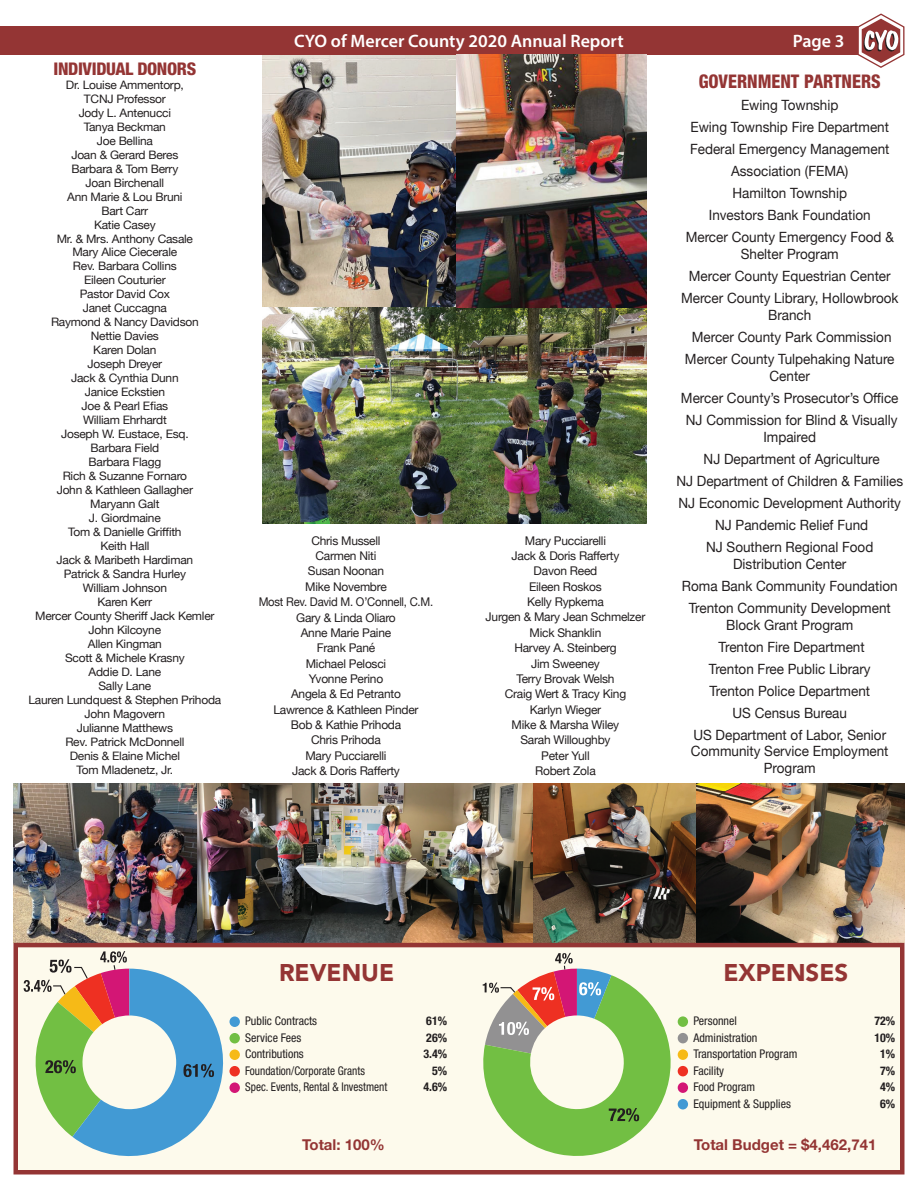
<style>
.page{position:relative;width:918px;height:1188px;background:#fff}
.page>*{position:absolute;margin:0;border:0;box-sizing:border-box;transform-origin:0 0}
.t1{font:900 24px "Avenir";color:#943534}
.t2{font:800 condensed 18.9px "Helvetica Neue";color:#943534;scale:.94 1}
.t3{font:600 18px "Myriad Pro";color:#fff}
.t4{font:800 condensed 17.55px "Helvetica Neue";letter-spacing:-.02em;color:#943534}
.t5{font:700 15px "Helvetica Neue";color:#943534}
.t6{font:14.1px/22px "Helvetica Neue";color:#231f20;text-align:center;scale:.96 1}
.t7{font:12px/15.3px "Helvetica Neue";letter-spacing:-.02em;color:#231f20;text-align:center}
.t8{font:condensed 12px "Helvetica Neue";color:#231f20}
.t9{font:condensed 12px "Helvetica Neue";color:#231f20;scale:.94 1}
.t10{font:700 condensed 12px "Helvetica Neue";color:#231f20}
.t11{font:11.7px/14px "Helvetica Neue";letter-spacing:-.02em;color:#231f20;text-align:center}
</style>
<div class="page">
<img style="left:14px;top:784px;width:890px;height:159px">
<img style="left:263px;top:55px;width:383px;height:469px">
<div style="left:14px;top:943px;width:890px;height:231px;background:#fdfaec;border:4px solid #943534"></div>
<div style="left:0;top:27px;width:862px;height:28px;background:#943534"></div>
<svg style="left:857px;top:13px;width:48px;height:55px"></svg>
<div style="left:230px;top:1016px;width:10px;height:11px;background:#429ad4;border-radius:50%"></div>
<div style="left:230px;top:1033px;width:10px;height:10px;background:#72bf43;border-radius:50%"></div>
<div style="left:230px;top:1049px;width:10px;height:11px;background:#f6ba17;border-radius:50%"></div>
<div style="left:230px;top:1066px;width:10px;height:10px;background:#ee3022;border-radius:50%"></div>
<div style="left:230px;top:1082px;width:10px;height:11px;background:#d31675;border-radius:50%"></div>
<div style="left:678px;top:1016px;width:10px;height:11px;background:#72bf43;border-radius:50%"></div>
<div style="left:678px;top:1033px;width:10px;height:10px;background:#929192;border-radius:50%"></div>
<div style="left:678px;top:1049px;width:10px;height:11px;background:#f6ba17;border-radius:50%"></div>
<div style="left:678px;top:1066px;width:10px;height:10px;background:#ee3022;border-radius:50%"></div>
<div style="left:678px;top:1082px;width:10px;height:11px;background:#d31675;border-radius:50%"></div>
<div style="left:678px;top:1099px;width:10px;height:10px;background:#429ad4;border-radius:50%"></div>
<svg style="left:24px;top:951px;width:211px;height:206px"></svg>
<svg style="left:482px;top:953px;width:189px;height:203px"></svg>
<h3 class="t4" style="left:54px;top:58px;width:144px">INDIVIDUAL DONORS</h3>
<p class="t11" style="left:29px;top:78px;width:194px">Dr. Louise Ammentorp,<br>TCNJ Professor<br>Jody L. Antenucci<br>Tanya Beckman<br>Joe Bellina<br>Joan &amp; Gerard Beres<br>Barbara &amp; Tom Berry<br>Joan Birchenall<br>Ann Marie &amp; Lou Bruni<br>Bart Carr<br>Katie Casey<br>Mr. &amp; Mrs. Anthony Casale<br>Mary Alice Ciecerale<br>Rev. Barbara Collins<br>Eileen Couturier<br>Pastor David Cox<br>Janet Cuccagna<br>Raymond &amp; Nancy Davidson<br>Nettie Davies<br>Karen Dolan<br>Joseph Dreyer<br>Jack &amp; Cynthia Dunn<br>Janice Eckstien<br>Joe &amp; Pearl Efias<br>William Ehrhardt<br>Joseph W. Eustace, Esq.<br>Barbara Field<br>Barbara Flagg<br>Rich &amp; Suzanne Fornaro<br>John &amp; Kathleen Gallagher<br>Maryann Galt<br>J. Giordmaine<br>Tom &amp; Danielle Griffith<br>Keith Hall<br>Jack &amp; Maribeth Hardiman<br>Patrick &amp; Sandra Hurley<br>William Johnson<br>Karen Kerr<br>Mercer County Sheriff Jack Kemler<br>John Kilcoyne<br>Allen Kingman<br>Scott &amp; Michele Krasny<br>Addie D. Lane<br>Sally Lane<br>Lauren Lundquest &amp; Stephen Prihoda<br>John Magovern<br>Julianne Matthews<br>Rev. Patrick McDonnell<br>Denis &amp; Elaine Michel<br>Tom Mladenetz, Jr.</p>
<h3 class="t3" style="left:294px;top:29px;width:331px">CYO of Mercer County 2020 Annual Report</h3>
<h3 class="t3" style="left:793px;top:29px;width:53px">Page 3</h3>
<p class="t7" style="left:259px;top:533px;width:176px">Chris Mussell<br>Carmen Niti<br>Susan Noonan<br>Mike Novembre<br>Most Rev. David M. O’Connell, C.M.<br>Gary &amp; Linda Oliaro<br>Anne Marie Paine<br>Frank Pané<br>Michael Pelosci<br>Yvonne Perino<br>Angela &amp; Ed Petranto<br>Lawrence &amp; Kathleen Pinder<br>Bob &amp; Kathie Prihoda<br>Chris Prihoda<br>Mary Pucciarelli<br>Jack &amp; Doris Rafferty</p>
<p class="t7" style="left:486px;top:533px;width:161px">Mary Pucciarelli<br>Jack &amp; Doris Rafferty<br>Davon Reed<br>Eileen Roskos<br>Kelly Rypkema<br>Jurgen &amp; Mary Jean Schmelzer<br>Mick Shanklin<br>Harvey A. Steinberg<br>Jim Sweeney<br>Terry Brovak Welsh<br>Craig Wert &amp; Tracy King<br>Karlyn Wieger<br>Mike &amp; Marsha Wiley<br>Sarah Willoughby<br>Peter Yull<br>Robert Zola</p>
<h2 class="t2" style="left:699px;top:70px;width:195px">GOVERNMENT PARTNERS</h2>
<p class="t6" style="left:686px;top:95px;width:218px">Ewing Township<br>Ewing Township Fire Department<br>Federal Emergency Management<br>Association (FEMA)<br>Hamilton Township<br>Investors Bank Foundation<br>Mercer County Emergency Food &amp;</p>
<p class="t6" style="left:681px;top:244px;width:228px">Shelter Program<br>Mercer County Equestrian Center<br>Mercer County Library, Hollowbrook</p>
<p class="t6" style="left:685px;top:305px;width:220px">Branch<br>Mercer County Park Commission<br>Mercer County Tulpehaking Nature</p>
<p class="t6" style="left:681px;top:366px;width:228px">Center<br>Mercer County’s Prosecutor’s Office<br>NJ Commission for Blind &amp; Visually</p>
<p class="t6" style="left:676px;top:427px;width:238px">Impaired<br>NJ Department of Agriculture<br>NJ Department of Children &amp; Families<br>NJ Economic Development Authority<br>NJ Pandemic Relief Fund<br>NJ Southern Regional Food</p>
<p class="t6" style="left:682px;top:553px;width:226px">Distribution Center<br>Roma Bank Community Foundation<br>Trenton Community Development</p>
<p class="t6" style="left:693px;top:614px;width:202px">Block Grant Program<br>Trenton Fire Department<br>Trenton Free Public Library<br>Trenton Police Department<br>US Census Bureau<br>US Department of Labor, Senior</p>
<p class="t6" style="left:691px;top:744px;width:207px;line-height:17px">Community Service Employment<br>Program</p>
<h1 class="t1" style="left:279px;top:958px;width:117px">REVENUE</h1>
<h1 class="t1" style="left:723px;top:958px;width:126px">EXPENSES</h1>
<p class="t8" style="left:245px;top:1014px;width:73px">Public Contracts</p>
<p class="t10" style="left:426px;top:1014px;width:22px">61%</p>
<p class="t8" style="left:245px;top:1031px;width:58px">Service Fees</p>
<p class="t10" style="left:426px;top:1030px;width:22px">26%</p>
<p class="t8" style="left:245px;top:1047px;width:60px">Contributions</p>
<p class="t10" style="left:423px;top:1047px;width:25px">3.4%</p>
<p class="t9" style="left:245px;top:1064px;width:129px">Foundation/Corporate Grants</p>
<p class="t10" style="left:432px;top:1063px;width:17px">5%</p>
<p class="t9" style="left:245px;top:1080px;width:153px">Spec. Events, Rental &amp; Investment</p>
<p class="t10" style="left:423px;top:1080px;width:25px">4.6%</p>
<p class="t8" style="left:693px;top:1014px;width:45px">Personnel</p>
<p class="t10" style="left:874px;top:1014px;width:22px">72%</p>
<p class="t8" style="left:693px;top:1030px;width:66px">Administration</p>
<p class="t10" style="left:874px;top:1030px;width:22px">10%</p>
<p class="t8" style="left:693px;top:1047px;width:106px">Transportation Program</p>
<p class="t10" style="left:880px;top:1047px;width:17px">1%</p>
<p class="t8" style="left:693px;top:1064px;width:32px">Facility</p>
<p class="t10" style="left:880px;top:1063px;width:17px">7%</p>
<p class="t8" style="left:693px;top:1080px;width:63px">Food Program</p>
<p class="t10" style="left:880px;top:1080px;width:17px">4%</p>
<p class="t8" style="left:693px;top:1097px;width:99px">Equipment &amp; Supplies</p>
<p class="t10" style="left:880px;top:1096px;width:17px">6%</p>
<p class="t5" style="left:302px;top:1136px;width:84px">Total: 100%</p>
<p class="t5" style="left:694px;top:1136px;width:184px">Total Budget = $4,462,741</p>
</div>
